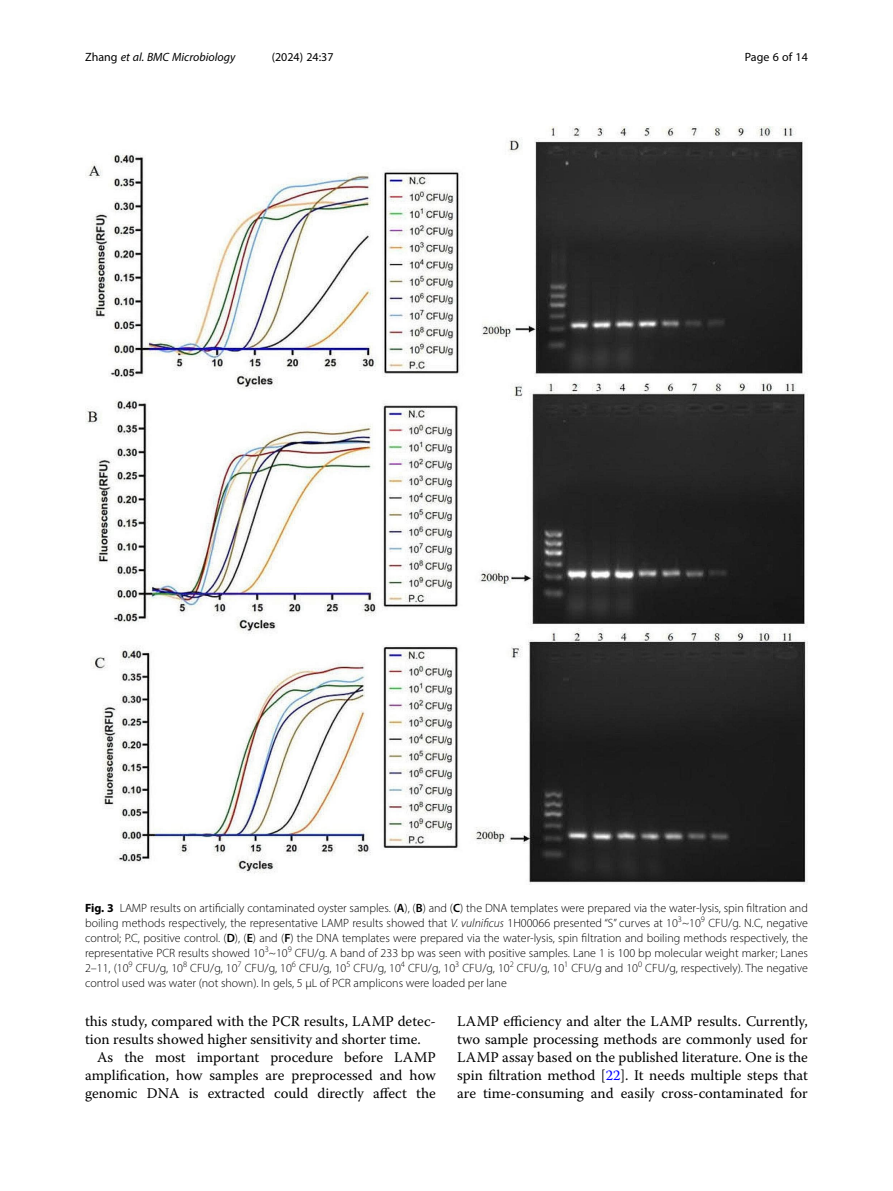
<style>
.page{position:relative;width:893px;height:1191px;background:#fff}
.page>*{position:absolute;margin:0;border:0;box-sizing:border-box;transform-origin:0 0}
.Body_Text_Indent{font:14.7px/18px "Warnock Pro";color:#000;text-align:justify}
.Body_Text{font:14.7px/18px "Warnock Pro";color:#000}
.Figure_Caption{font:300 12px/15px "Myriad Pro";color:#000;text-align:justify}
.t1{font:italic 12px "Myriad Pro";color:#000}
.t2{font:12px "Myriad Pro";color:#000}
.s1{font-style:normal}
.s2{font-weight:700}
.s3{font-weight:600}
.s4{font-style:italic}
.s5{color:#00f}
</style>
<div class="page">
<img style="left:85px;top:126px;width:723px;height:758px">
<p class="t1" style="left:85px;top:50px;width:152px"><span class="s1">Zhang</span> et al. BMC Microbiology</p>
<p class="t2" style="left:272px;top:50px;width:63px">(2024) 24:37</p>
<p class="t2" style="left:745px;top:50px;width:65px">Page 6 of 14</p>
<p class="Figure_Caption" style="left:85px;top:900px;width:724px"><span class="s2">Fig. 3</span> LAMP results on artificially contaminated oyster samples. (<span class="s3">A</span>), (<span class="s3">B</span>) and (<span class="s3">C</span>) the DNA templates were prepared via the water-lysis, spin filtration and boiling methods respectively, the representative LAMP results showed that <span class="s4">V. vulnificus</span> 1H00066 presented “S” curves at 10<sup>3</sup>~10<sup>9</sup> CFU/g. N.C, negative control; P.C, positive control. (<span class="s3">D</span>), (<span class="s3">E</span>) and (<span class="s3">F</span>) the DNA templates were prepared via the water-lysis, spin filtration and boiling methods respectively, the representative PCR results showed 10<sup>3</sup>~10<sup>9</sup> CFU/g. A band of 233 bp was seen with positive samples. Lane 1 is 100 bp molecular weight marker; Lanes 2–11, (10<sup>9</sup> CFU/g, 10<sup>8</sup> CFU/g, 10<sup>7</sup> CFU/g, 10<sup>6</sup> CFU/g, 10<sup>5</sup> CFU/g, 10<sup>4</sup> CFU/g, 10<sup>3</sup> CFU/g, 10<sup>2</sup> CFU/g, 10<sup>1</sup> CFU/g and 10<sup>0</sup> CFU/g, respectively). The negative control used was water (not shown). In gels, 5 µL of PCR amplicons were loaded per lane</p>
<p class="Body_Text" style="left:85px;top:1012px;width:352px">this study, compared with the PCR results, LAMP detec&shy;tion results showed higher sensitivity and shorter time.</p>
<p class="Body_Text_Indent" style="left:85px;top:1048px;width:352px;text-indent:12px">As the most important procedure before LAMP amplification, how samples are preprocessed and how genomic DNA is extracted could directly affect the</p>
<p class="Body_Text_Indent" style="left:457px;top:1012px;width:352px">LAMP efficiency and alter the LAMP results. Currently, two sample processing methods are commonly used for LAMP assay based on the published literature. One is the spin filtration method [<span class="s5">22</span>]. It needs multiple steps that are time-consuming and easily cross-contaminated for</p>
</div>
